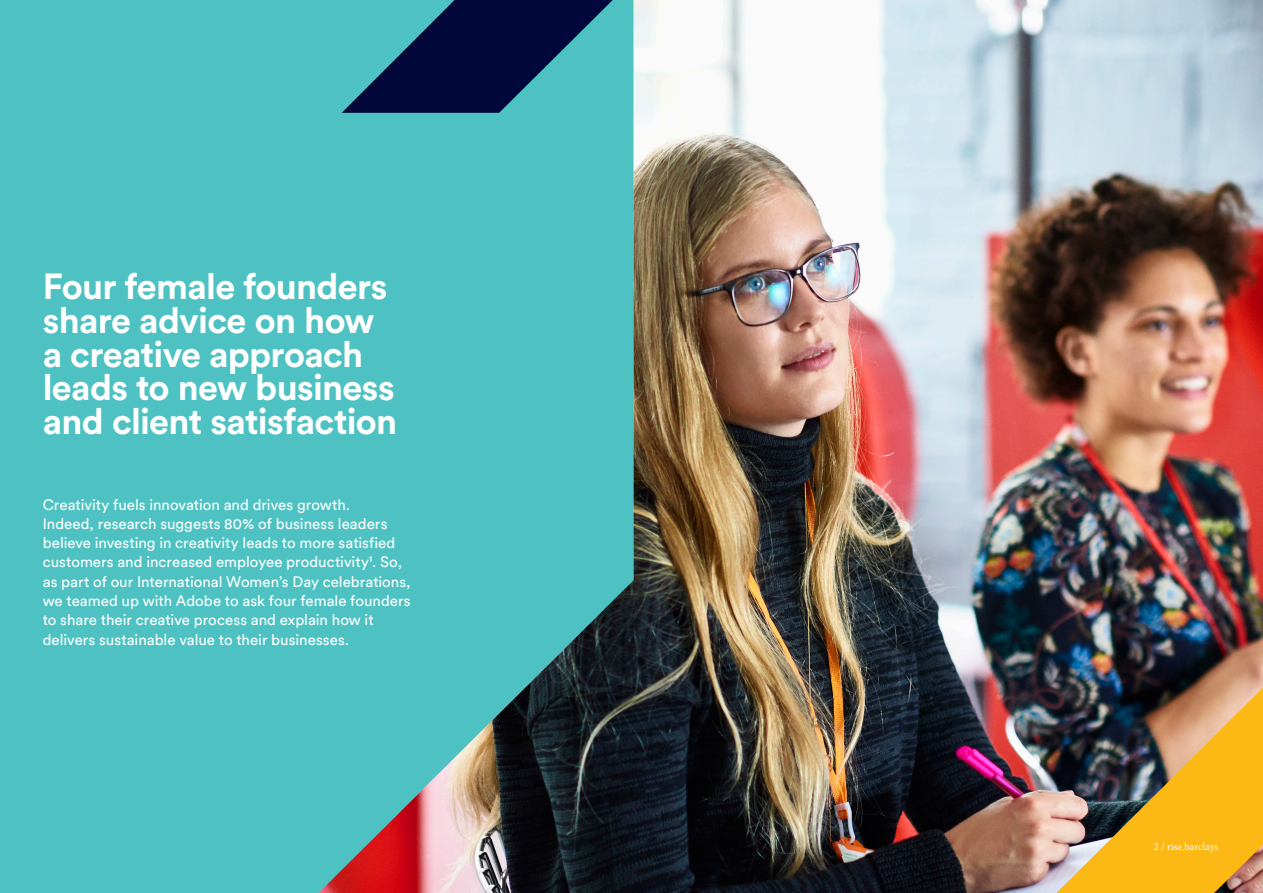
<style>
.page{position:relative;width:1263px;height:893px;background:#4ec2c2}
.page>*{position:absolute;margin:0;border:0;box-sizing:border-box;transform-origin:0 0}
._12_5pt_copy{font:700 36px/33.8px "Circular Pro";letter-spacing:-.02em;color:#fff}
._11_5pt_case_study_t{font:15px/19.4px "Circular Pro";color:#fff}
.t1{font:10.5px "Minion Pro";color:#fff}
</style>
<div class="page">
<img style="left:318px;top:0;width:945px;height:893px">
<img style="left:1056px;top:688px;width:207px;height:205px">
<svg style="left:342px;top:0;width:271px;height:113px"></svg>
<p class="_12_5pt_copy" style="left:43px;top:268px;width:356px">Four female founders share advice on how a creative approach leads to new business and client satisfaction</p>
<p class="_11_5pt_case_study_t" style="left:43px;top:494px;width:369px">Creativity fuels innovation and drives growth.<br>Indeed, research suggests 80% of business leaders believe investing in creativity leads to more satisfied customers and increased employee productivity¹. So, as part of our International Women’s Day celebrations, we teamed up with Adobe to ask four female founders to share their creative process and explain how it delivers sustainable value to their businesses.</p>
<p class="t1" style="left:1154px;top:840px;width:66px">2 / rise.barclays</p>
</div>
